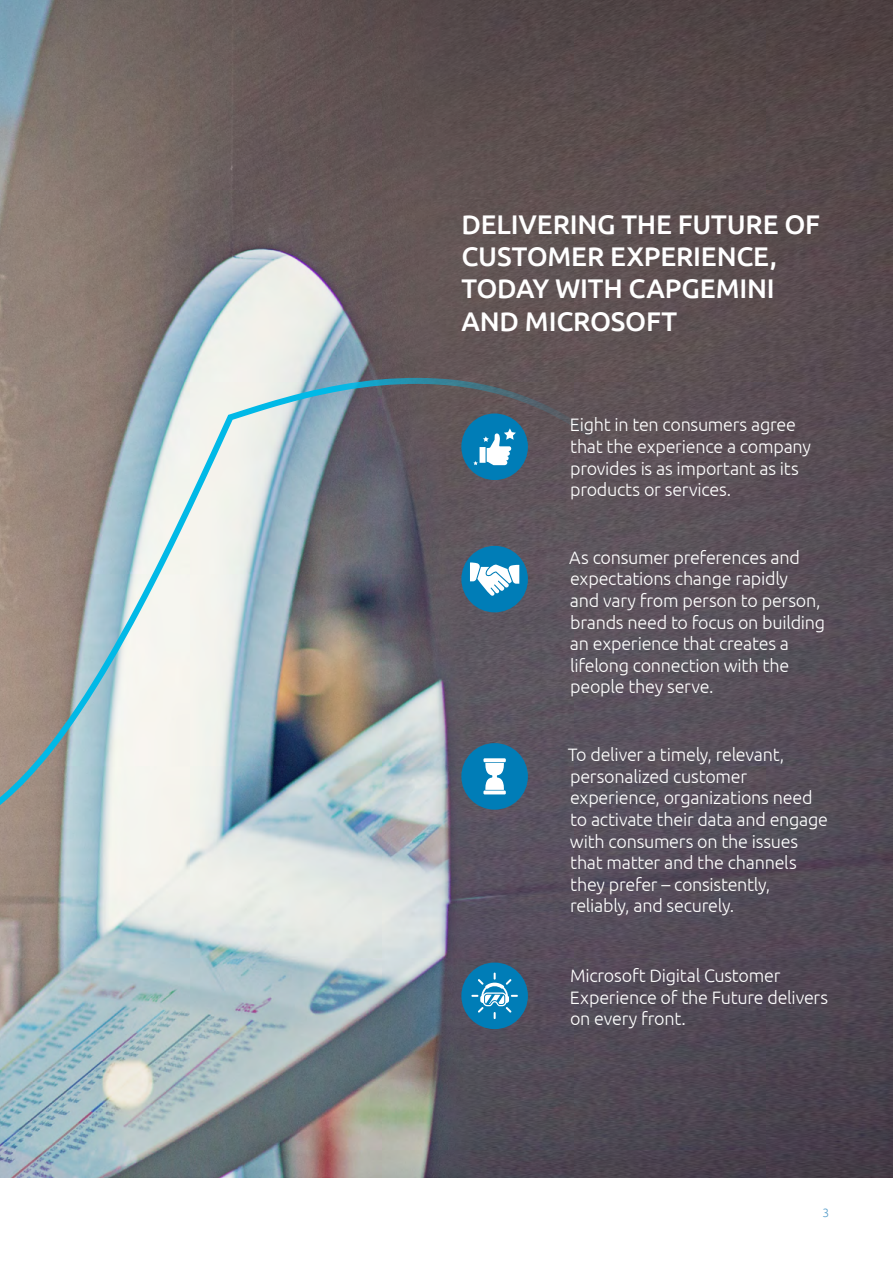
<style>
.page{position:relative;width:893px;height:1263px;background:#fff}
.page>*{position:absolute;margin:0;border:0;box-sizing:border-box;transform-origin:0 0}
.t1{font:500 27px/32.4px "Ubuntu";letter-spacing:-.005em;color:#fff}
.t2{font:300 18px/21.6px "Ubuntu";letter-spacing:-.015em;color:#fff}
.t3{font:300 12px "Ubuntu";color:#569dca}
</style>
<div class="page">
<img style="left:0;top:0;width:893px;height:1178px">
<svg style="left:0;top:378px;width:626px;height:461px;background:#929497"></svg>
<div style="left:461px;top:413px;width:67px;height:67px;background:#007db7;border-radius:50%"></div>
<svg style="left:473px;top:428px;width:43px;height:37px"></svg>
<div style="left:461px;top:546px;width:67px;height:66px;background:#007db7;border-radius:50%"></div>
<svg style="left:470px;top:562px;width:49px;height:34px"></svg>
<div style="left:461px;top:743px;width:67px;height:67px;background:#007db7;border-radius:50%"></div>
<svg style="left:485px;top:763px;width:19px;height:27px"></svg>
<svg style="left:483px;top:758px;width:23px;height:4px"></svg>
<svg style="left:483px;top:790px;width:23px;height:4px"></svg>
<div style="left:461px;top:962px;width:67px;height:67px;background:#007db7;border-radius:50%"></div>
<svg style="left:471px;top:972px;width:47px;height:47px"></svg>
<h1 class="t1" style="left:461px;top:207px;width:360px">DELIVERING THE FUTURE OF<br>CUSTOMER EXPERIENCE,<br>TODAY WITH CAPGEMINI<br>AND MICROSOFT</h1>
<p class="t2" style="left:570px;top:414px;width:242px">Eight in ten consumers agree that the experience a company provides is as important as its products or services.</p>
<p class="t2" style="left:569px;top:546px;width:257px">As consumer preferences and expectations change rapidly<br>and vary from person to person, brands need to focus on building an experience that creates a lifelong connection with the people they serve.</p>
<p class="t2" style="left:568px;top:743px;width:262px">To deliver a timely, relevant, personalized customer experience, organizations need to activate their data and engage with consumers on the issues that matter and the channels they prefer – consistently, reliably, and securely.</p>
<p class="t2" style="left:570px;top:964px;width:260px">Microsoft Digital Customer<br>Experience of the Future delivers on every front.</p>
<p class="t3" style="left:822px;top:1205px;width:8px">3</p>
</div>
